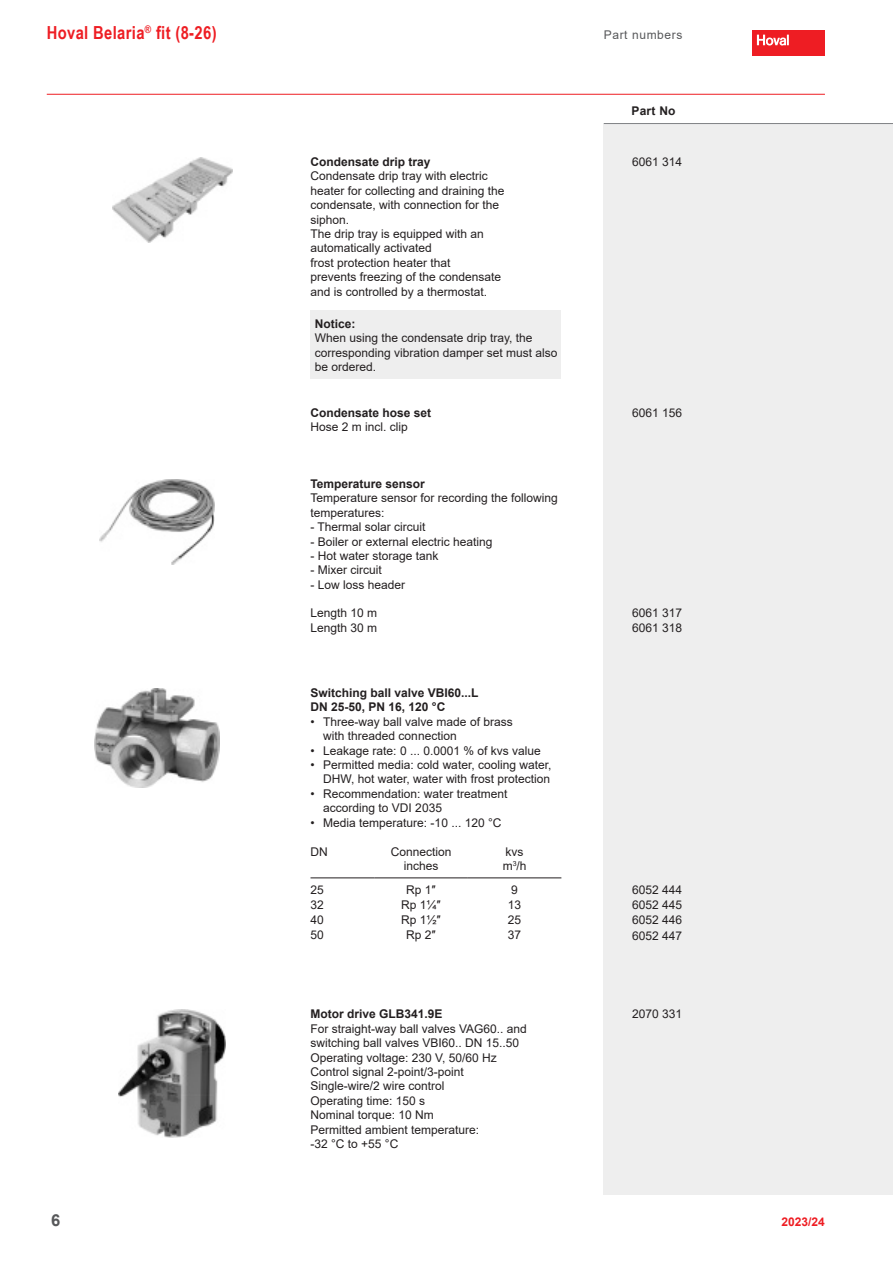
<style>
.page{position:relative;width:893px;height:1263px;background:#fff}
.page>*{position:absolute;margin:0;border:0;box-sizing:border-box;transform-origin:0 0}
.t1{font:700 18px "Arial Narrow";letter-spacing:.02em;color:#ee1d23}
.t2{font:700 16.5px "Arial";color:#57585a}
.t3{font:12px/14.4px "Arial";color:#231f20}
.t4{font:700 12px/14.4px "Arial";color:#231f20}
.t5{font:12px "Arial";letter-spacing:.05em;color:#57585a}
.t6{font:700 12px "Arial";color:#ee1d23}
</style>
<div class="page">
<div style="left:604px;top:123px;width:289px;height:1072px;background:#eee"></div>
<hr style="left:604px;top:123px;width:289px;height:1px;background:#808285">
<div style="left:753px;top:30px;width:72px;height:26px;background:#ee1d23"></div>
<svg style="left:757px;top:35px;width:32px;height:11px"></svg>
<hr style="left:47px;top:94px;width:778px;height:1px;background:#ee1d23">
<div style="left:310px;top:310px;width:251px;height:69px;background:#eee"></div>
<img style="left:119px;top:1009px;width:107px;height:128px">
<hr style="left:310px;top:878px;width:64px;height:1px;background:#231f20">
<hr style="left:374px;top:878px;width:94px;height:1px;background:#231f20">
<hr style="left:468px;top:878px;width:93px;height:1px;background:#231f20">
<img style="left:95px;top:688px;width:125px;height:99px">
<img style="left:112px;top:157px;width:120px;height:85px">
<img style="left:100px;top:479px;width:115px;height:85px">
<h1 class="t1" style="left:47px;top:19px;width:171px">Hoval Belaria<sup>®</sup> fit (8-26)</h1>
<p class="t5" style="left:604px;top:27px;width:80px">Part numbers</p>
<p class="t4" style="left:310px;top:155px;width:122px">Condensate drip tray</p>
<p class="t3" style="left:310px;top:169px;width:196px">Condensate drip tray with electric heater for collecting and draining the condensate, with connection for the siphon.<br>The drip tray is equipped with an automatically activated<br>frost protection heater that<br>prevents freezing of the condensate and is controlled by a thermostat.</p>
<p class="t4" style="left:315px;top:316px;width:42px">Notice:</p>
<p class="t3" style="left:315px;top:331px;width:244px">When using the condensate drip tray, the corresponding vibration damper set must also be ordered.</p>
<p class="t4" style="left:310px;top:406px;width:122px">Condensate hose set</p>
<p class="t3" style="left:310px;top:420px;width:99px">Hose 2 m incl. clip</p>
<p class="t4" style="left:310px;top:477px;width:116px">Temperature sensor</p>
<p class="t3" style="left:310px;top:491px;width:249px">Temperature sensor for recording the following temperatures:</p>
<p class="t3" style="left:310px;top:520px;width:117px">- Thermal solar circuit</p>
<p class="t3" style="left:310px;top:534px;width:184px">- Boiler or external electric heating</p>
<p class="t3" style="left:310px;top:548px;width:130px">- Hot water storage tank</p>
<p class="t3" style="left:310px;top:563px;width:73px">- Mixer circuit</p>
<p class="t3" style="left:310px;top:577px;width:96px">- Low loss header</p>
<p class="t3" style="left:310px;top:606px;width:68px">Length 10 m<br>Length 30 m</p>
<p class="t4" style="left:310px;top:686px;width:170px">Switching ball valve VBI60...L<br>DN 25-50, PN 16, 120 °C</p>
<p class="t3" style="left:323px;top:714px;width:191px;text-indent:-13px">• Three-way ball valve made of brass with threaded connection</p>
<p class="t3" style="left:310px;top:743px;width:232px">• Leakage rate: 0 ... 0.0001 % of kvs value</p>
<p class="t3" style="left:310px;top:757px;width:242px;text-align:right">• Permitted media: cold water, cooling water,<br>DHW, hot water, water with frost protection</p>
<p class="t3" style="left:323px;top:786px;width:186px;text-indent:-13px">• Recommendation: water treatment according to VDI 2035</p>
<p class="t3" style="left:310px;top:815px;width:192px">• Media temperature: -10 ... 120 °C</p>
<p class="t3" style="left:310px;top:844px;width:19px">DN</p>
<p class="t3" style="left:391px;top:844px;width:62px">Connection</p>
<p class="t3" style="left:506px;top:844px;width:19px">kvs</p>
<p class="t3" style="left:404px;top:859px;width:36px">inches</p>
<p class="t3" style="left:503px;top:859px;width:25px">m<sup>3</sup>/h</p>
<p class="t3" style="left:310px;top:883px;width:15px">25</p>
<p class="t3" style="left:406px;top:883px;width:31px">Rp 1″</p>
<p class="t3" style="left:511px;top:883px;width:8px">9</p>
<p class="t3" style="left:310px;top:898px;width:15px">32</p>
<p class="t3" style="left:401px;top:898px;width:41px">Rp 1¼″</p>
<p class="t3" style="left:508px;top:898px;width:15px">13</p>
<p class="t3" style="left:310px;top:913px;width:15px">40</p>
<p class="t3" style="left:401px;top:913px;width:41px">Rp 1½″</p>
<p class="t3" style="left:508px;top:913px;width:15px">25</p>
<p class="t3" style="left:310px;top:928px;width:15px">50</p>
<p class="t3" style="left:406px;top:928px;width:31px">Rp 2″</p>
<p class="t3" style="left:508px;top:928px;width:15px">37</p>
<p class="t4" style="left:310px;top:1007px;width:134px">Motor drive GLB341.9E</p>
<p class="t3" style="left:310px;top:1021px;width:218px">For straight-way ball valves VAG60.. and switching ball valves VBI60.. DN 15..50<br>Operating voltage: 230 V, 50/60 Hz<br>Control signal 2-point/3-point<br>Single-wire/2 wire control<br>Operating time: 150 s<br>Nominal torque: 10 Nm<br>Permitted ambient temperature:<br>-32 °C to +55 °C</p>
<p class="t4" style="left:631px;top:104px;width:46px">Part No</p>
<p class="t3" style="left:632px;top:155px;width:52px">6061 314</p>
<p class="t3" style="left:632px;top:405px;width:52px">6061 156</p>
<p class="t3" style="left:632px;top:606px;width:52px">6061 317</p>
<p class="t3" style="left:632px;top:621px;width:52px">6061 318</p>
<p class="t3" style="left:632px;top:882px;width:52px;line-height:15.1px;text-align:justify">6052 444<br>6052 445<br>6052 446<br>6052 447</p>
<p class="t3" style="left:632px;top:1007px;width:52px">2070 331</p>
<h2 class="t2" style="left:51px;top:1208px;width:11px">6</h2>
<p class="t6" style="left:782px;top:1213px;width:45px">2023/24</p>
</div>
